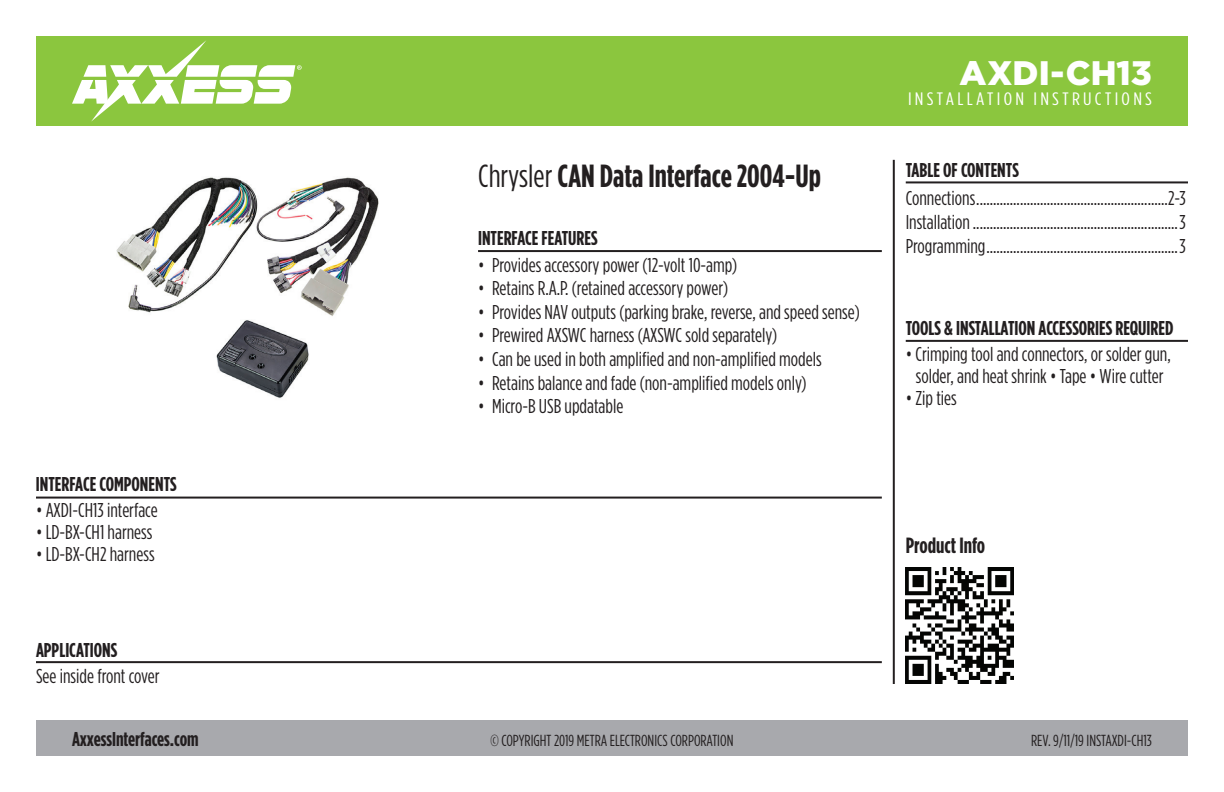
<style>
.page{position:relative;width:1224px;height:792px;background:#fff}
.page>*{position:absolute;margin:0;border:0;box-sizing:border-box;transform-origin:0 0}
.t1{font:900 34px "Gotham";letter-spacing:.005em;color:#fff}
.t2{font:700 32px "Gotham Condensed";color:#231f20}
.t3{font:700 22px "Gotham Condensed";color:#231f20}
.t4{font:20px/24px "Gotham Condensed";color:#231f20;text-align:center}
.t5{font:700 20px "Gotham Condensed";color:#231f20}
.t6{font:18px "Gotham Condensed";letter-spacing:.16em;color:#fff;scale:1.14 1}
.t7{font:16px "Gotham Condensed";color:#231f20}
.s1{font-weight:400}
</style>
<div class="page">
<div style="left:36px;top:720px;width:1152px;height:36px;background:#a8a9ad"></div>
<hr style="left:893px;top:160px;width:2px;height:524px;background:#231f20">
<div style="left:36px;top:36px;width:1152px;height:90px;background:#8bc63e"></div>
<svg style="left:72px;top:40px;width:230px;height:82px"></svg>
<img style="left:906px;top:568px;width:107px;height:116px">
<hr style="left:478px;top:250px;width:404px;height:2px;background:#231f20">
<hr style="left:36px;top:497px;width:846px;height:2px;background:#231f20">
<hr style="left:906px;top:340px;width:282px;height:2px;background:#231f20">
<hr style="left:906px;top:181px;width:282px;height:2px;background:#231f20">
<hr style="left:36px;top:661px;width:846px;height:2px;background:#231f20">
<img style="left:116px;top:177px;width:263px;height:222px">
<p class="t5" style="left:36px;top:473px;width:142px">INTERFACE COMPONENTS</p>
<p class="t4" style="left:36px;top:498px;width:123px">• AXDI-CH13 interface</p>
<p class="t4" style="left:36px;top:520px;width:118px">• LD-BX-CH1 harness</p>
<p class="t4" style="left:36px;top:542px;width:120px">• LD-BX-CH2 harness</p>
<p class="t5" style="left:36px;top:638px;width:83px">APPLICATIONS</p>
<p class="t4" style="left:36px;top:664px;width:125px">See inside front cover</p>
<h2 class="t2" style="left:478px;top:158px;width:345px"><span class="s1">Chrysler</span> CAN Data Interface 2004-Up</h2>
<p class="t5" style="left:478px;top:227px;width:121px">INTERFACE FEATURES</p>
<p class="t4" style="left:478px;top:252px;width:261px">• Provides accessory power (12-volt 10-amp)</p>
<p class="t4" style="left:478px;top:276px;width:252px">• Retains R.A.P. (retained accessory power)</p>
<p class="t4" style="left:478px;top:299px;width:383px">• Provides NAV outputs (parking brake, reverse, and speed sense)</p>
<p class="t4" style="left:478px;top:323px;width:301px">• Prewired AXSWC harness (AXSWC sold separately)</p>
<p class="t4" style="left:478px;top:347px;width:345px">• Can be used in both amplified and non-amplified models</p>
<p class="t4" style="left:478px;top:370px;width:330px">• Retains balance and fade (non-amplified models only)</p>
<p class="t4" style="left:478px;top:394px;width:147px">• Micro-B USB updatable</p>
<h1 class="t1" style="left:960px;top:53px;width:194px">AXDI-CH13</h1>
<p class="t6" style="left:908px;top:89px;width:215px">INSTALLATION INSTRUCTIONS</p>
<p class="t5" style="left:906px;top:158px;width:115px">TABLE OF CONTENTS</p>
<p class="t4" style="left:906px;top:185px;width:281px;text-align:justify">Connections.........................................................2-3<br>Installation.............................................................3<br>Programming.........................................................3</p>
<p class="t5" style="left:906px;top:317px;width:269px">TOOLS &amp; INSTALLATION ACCESSORIES REQUIRED</p>
<p class="t4" style="left:906px;top:343px;width:267px;line-height:22px">• Crimping tool and connectors, or solder gun, solder, and heat shrink • Tape • Wire cutter</p>
<p class="t4" style="left:906px;top:386px;width:53px">• Zip ties</p>
<p class="t3" style="left:906px;top:533px;width:81px">Product Info</p>
<p class="t5" style="left:72px;top:728px;width:128px">AxxessInterfaces.com</p>
<p class="t7" style="left:491px;top:732px;width:244px">© COPYRIGHT 2019 METRA ELECTRONICS CORPORATION</p>
<p class="t7" style="left:1031px;top:732px;width:122px">REV. 9/11/19 INSTAXDI-CH13</p>
</div>
